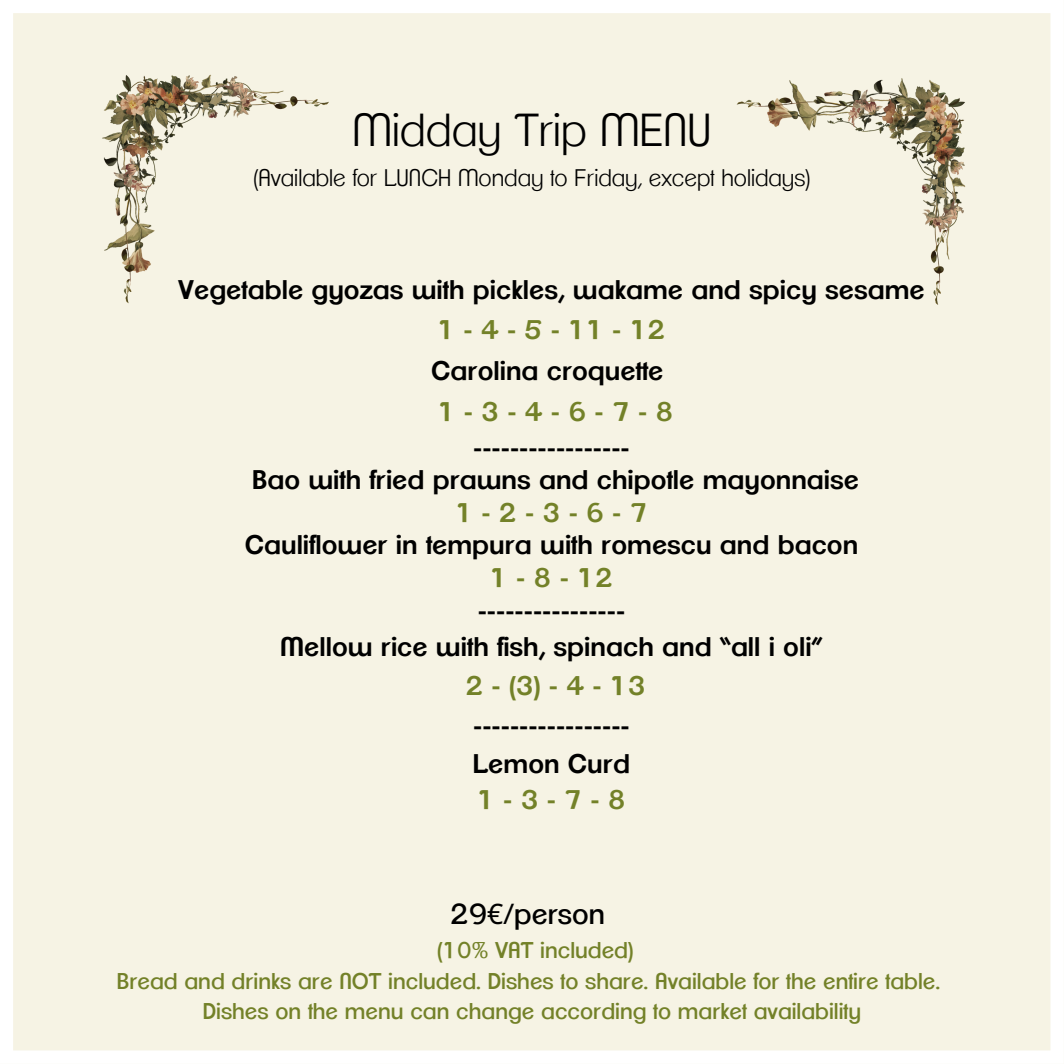
<style>
.page{position:relative;width:1064px;height:1064px;background:#fff}
.page>*{position:absolute;margin:0;border:0;box-sizing:border-box;transform-origin:0 0}
.t1{font:300 45px "Clemente P Dae";color:#000}
.t2{font:28.2px "Clemente P Dai";color:#000}
.t3{font:600 26.25px/32.7px "Clemente P Dak";color:#000;text-align:center}
.t4{font:300 23.4px "Clemente P Dae";color:#000}
.t5{font:22.2px "Clemente P Dai";color:#738128}
.s1{color:#738128}
.s2{font-family:"Noto Sans"}
</style>
<div class="page">
<div style="left:13px;top:13px;width:1038px;height:1038px;background:#f6f3e4"></div>
<img style="left:81px;top:59px;width:267px;height:263px">
<img style="left:717px;top:57px;width:263px;height:267px">
<p class="t1" style="left:352px;top:110px;width:360px">Midday Trip MENU</p>
<p class="t4" style="left:253px;top:167px;width:558px">(Available for LUNCH Monday to Friday, except holidays)</p>
<p class="t3" style="left:178px;top:271px;width:747px;line-height:40.5px">Vegetable gyozas with pickles, wakame and spicy sesame<br><span class="s1">1-4-5-11-12<br></span>Carolina croquette<br><span class="s1">1-3-4-6-7-8</span></p>
<p class="t3" style="left:245px;top:432px;width:615px">-----------------<br>Bao with fried prawns and chipotle mayonnaise<br><span class="s1">1-2-3-6-7<br></span>Cauliflower in tempura with romescu and bacon<br><span class="s1">1-8-12<br></span>----------------</p>
<p class="t3" style="left:280px;top:628px;width:544px;line-height:38.2px">Mellow rice with fish, spinach and “all i oli”<br><span class="s1">2-(3)-4-13<br></span>-----------------<br>Lemon Curd<br><span class="s1">1-3-7-8</span></p>
<p class="t2" style="left:450px;top:901px;width:156px">29<span class="s2">€</span>/person</p>
<p class="t5" style="left:437px;top:940px;width:198px">(10% VAT included)</p>
<h1 class="t5" style="left:117px;top:970px;width:824px">Bread and drinks are NOT included. Dishes to share. Available for the entire table.</h1>
<p class="t5" style="left:203px;top:1000px;width:659px">Dishes on the menu can change according to market availability</p>
</div>
